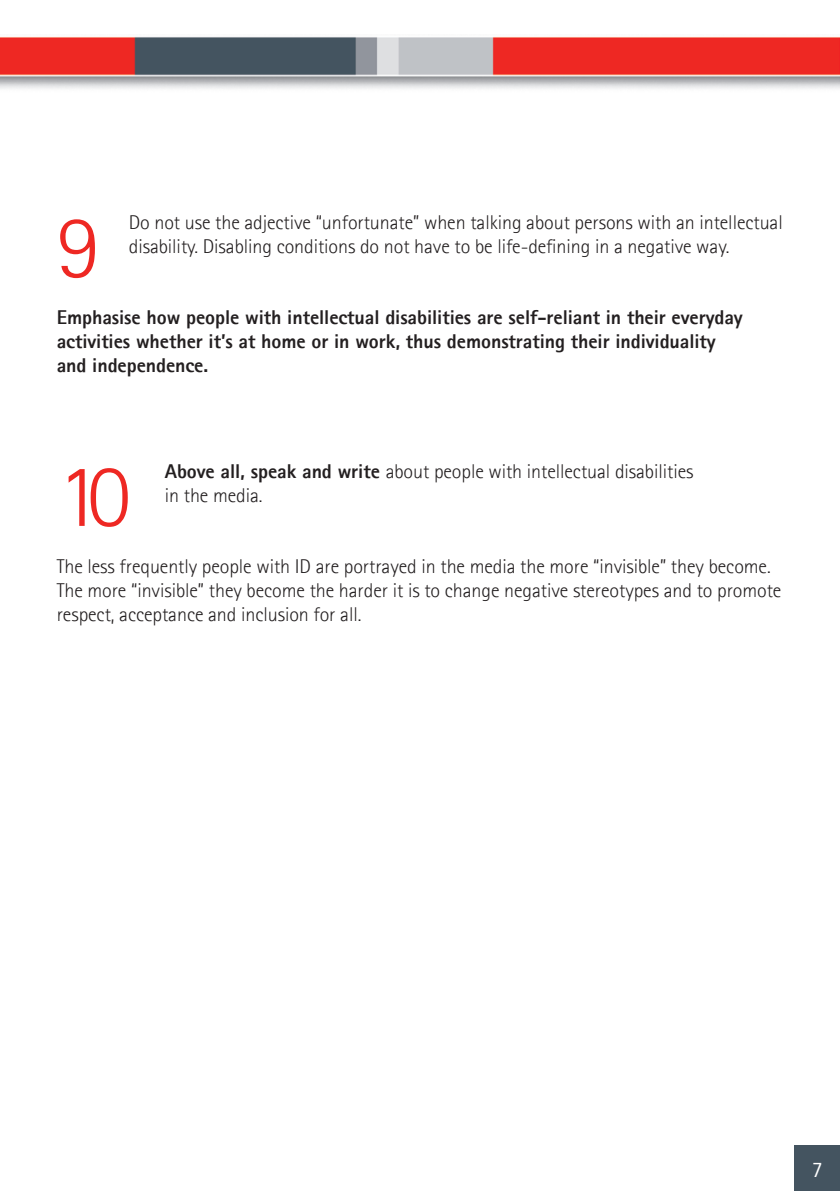
<style>
.page{position:relative;width:840px;height:1191px;background:#fff}
.page>*{position:absolute;margin:0;border:0;box-sizing:border-box;transform-origin:0 0}
.t1{font:300 89.6px "Agfa Rotis Sans Serif";color:#ee2823}
.t2{font:22px "Agfa Rotis Sans Serif";color:#fff;scale:.95 1}
.t3{font:300 20px/24px "Agfa Rotis Sans Serif";letter-spacing:-.005em;color:#231f20}
.t4{font:800 20px/24px "Agfa Rotis Sans Serif";letter-spacing:-.005em;color:#231f20}
.s1{font-weight:800}
</style>
<div class="page">
<div style="left:794px;top:1145px;width:45px;height:46px;background:#445460"></div>
<img style="left:0;top:37px;width:839px;height:52px">
<h1 class="t1" style="left:57px;top:195px;width:45px">9</h1>
<p class="t3" style="left:129px;top:210px;width:655px">Do not use the adjective “unfortunate” when talking about persons with an intellectual disability. Disabling conditions do not have to be life-defining in a negative way.</p>
<p class="t4" style="left:57px;top:305px;width:687px">Emphasise how people with intellectual disabilities are self-reliant in their everyday activities whether it’s at home or in work, thus demonstrating their individuality and independence.</p>
<h1 class="t1" style="left:57px;top:444px;width:75px">10</h1>
<p class="t3" style="left:165px;top:459px;width:530px"><span class="s1">Above all, speak and write</span> about people with intellectual disabilities in the media.</p>
<p class="t3" style="left:57px;top:554px;width:725px">The less frequently people with ID are portrayed in the media the more “invisible” they become.<br>The more “invisible” they become the harder it is to change negative stereotypes and to promote respect, acceptance and inclusion for all.</p>
<p class="t2" style="left:811px;top:1156px;width:12px">7</p>
</div>
